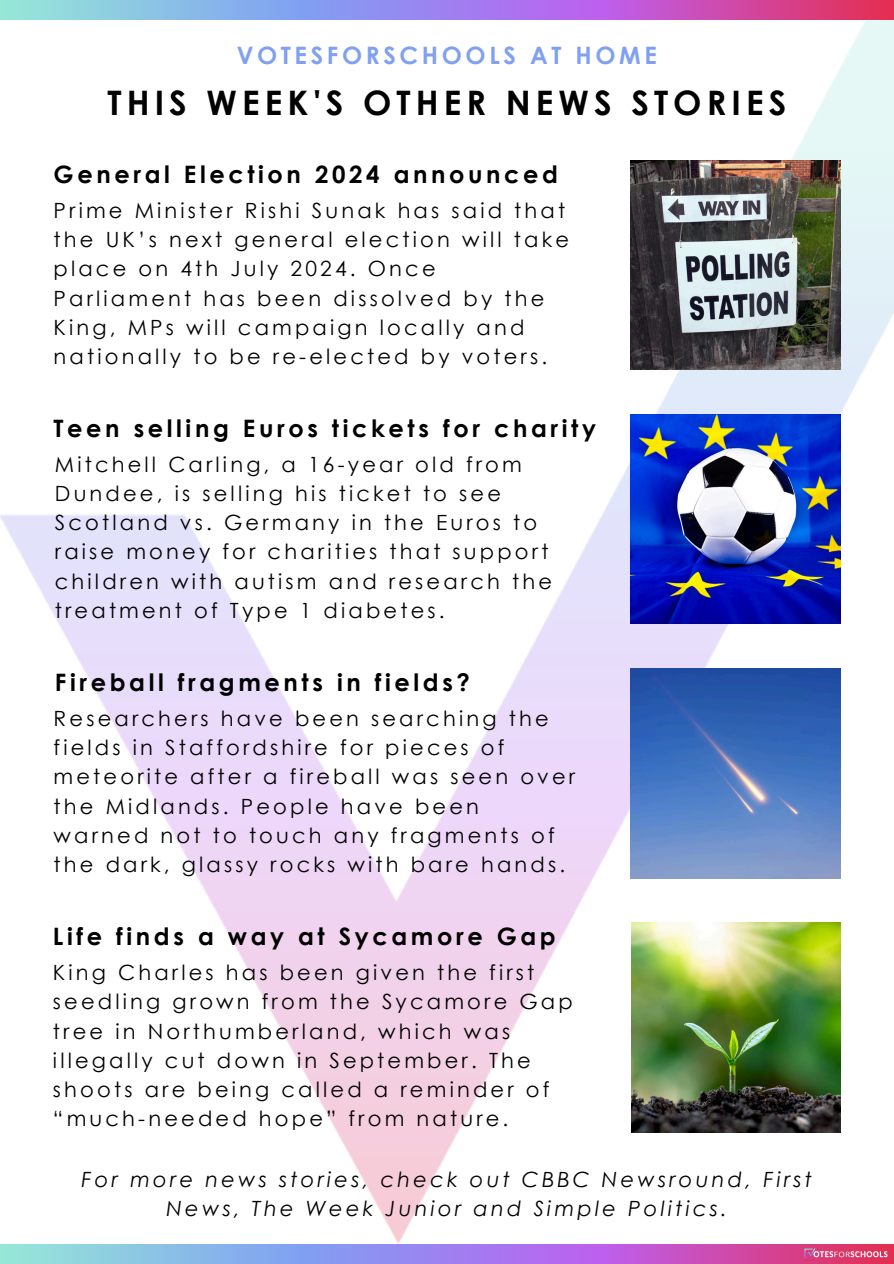
<style>
.page{position:relative;width:894px;height:1264px;background:#fff}
.page>*{position:absolute;margin:0;border:0;box-sizing:border-box;transform-origin:0 0}
.t1{font:700 33.75px "Century Gothic";letter-spacing:.15em;color:#000}
.t2{font:700 24px "Century Gothic";letter-spacing:.15em;color:#000}
.t3{font:700 24px "Century Gothic";letter-spacing:.15em;color:#80a0f2}
.t4{font:21px/29.2px "Century Gothic";letter-spacing:.15em;color:#000}
.t5{font:italic 21px/29.2px "Century Gothic";letter-spacing:.15em;color:#000;text-align:center}
</style>
<div class="page">
<img style="left:0;top:20px;width:893px;height:1223px">
<svg style="left:0;top:0;width:893px;height:20px"></svg>
<svg style="left:0;top:1244px;width:893px;height:19px"></svg>
<img style="left:804px;top:1247px;width:83px;height:13px">
<img style="left:631px;top:922px;width:209px;height:210px">
<img style="left:630px;top:161px;width:209px;height:209px">
<img style="left:630px;top:415px;width:209px;height:209px">
<img style="left:630px;top:668px;width:209px;height:210px">
<p class="t3" style="left:236px;top:40px;width:421px">VOTESFORSCHOOLS AT HOME</p>
<p class="t1" style="left:107px;top:81px;width:680px">THIS WEEK'S OTHER NEWS STORIES</p>
<p class="t2" style="left:54px;top:159px;width:506px">General Election 2024 announced</p>
<p class="t4" style="left:54px;top:195px;width:517px">Prime Minister Rishi Sunak has said that the UK’s next general election will take place on 4th July 2024. Once Parliament has been dissolved by the King, MPs will campaign locally and nationally to be re-elected by voters.</p>
<h3 class="t2" style="left:54px;top:413px;width:543px">Teen selling Euros tickets for charity</h3>
<p class="t4" style="left:55px;top:449px;width:498px">Mitchell Carling, a 16-year old from Dundee, is selling his ticket to see Scotland vs. Germany in the Euros to raise money for charities that support children with autism and research the treatment of Type 1 diabetes.</p>
<p class="t2" style="left:55px;top:667px;width:416px">Fireball fragments in fields?</p>
<h3 class="t4" style="left:54px;top:703px;width:523px">Researchers have been searching the fields in Staffordshire for pieces of meteorite after a fireball was seen over the Midlands. People have been warned not to touch any fragments of the dark, glassy rocks with bare hands.</h3>
<h1 class="t2" style="left:53px;top:921px;width:504px">Life finds a way at Sycamore Gap</h1>
<h2 class="t4" style="left:53px;top:957px;width:521px">King Charles has been given the first seedling grown from the Sycamore Gap tree in Northumberland, which was illegally cut down in September. The shoots are being called a reminder of “much-needed hope” from nature.</h2>
<p class="t5" style="left:82px;top:1163px;width:731px">For more news stories, check out CBBC Newsround, First<br>News, The Week Junior and Simple Politics.</p>
</div>
